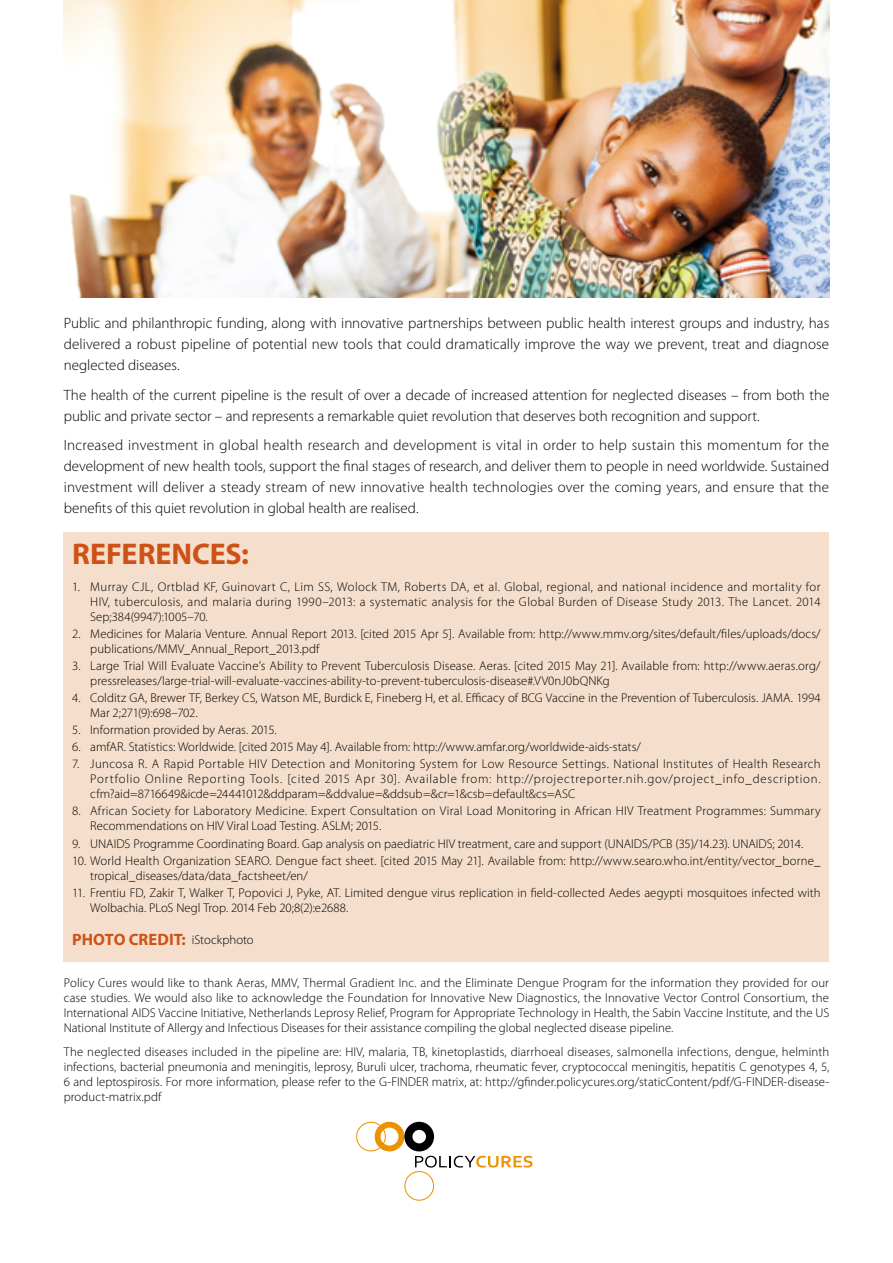
<style>
.page{position:relative;width:893px;height:1263px;background:#fff}
.page>*{position:absolute;margin:0;border:0;box-sizing:border-box;transform-origin:0 0}
.t1{font:700 30px "Myriad Pro";color:#cd5218}
.t2{font:700 16.5px "Myriad Pro";letter-spacing:-.005em;color:#cd5218}
.t3{font:300 15px/21px "Myriad Pro";letter-spacing:-.005em;color:#000;text-align:justify}
.t4{font:300 12.75px/15px "Myriad Pro";letter-spacing:.005em;color:#000}
.s1{font-weight:300;font-size:12.75px;color:#000}
</style>
<div class="page">
<img style="left:64px;top:0;width:765px;height:298px">
<svg style="left:356px;top:1122px;width:176px;height:79px"></svg>
<div style="left:64px;top:533px;width:765px;height:429px;background:#f5decb"></div>
<p class="t3" style="left:64px;top:313px;width:767px">Public and philanthropic funding, along with innovative partnerships between public health interest groups and industry, has delivered a robust pipeline of potential new tools that could dramatically improve the way we prevent, treat and diagnose neglected diseases.</p>
<p class="t3" style="left:64px;top:385px;width:767px">The health of the current pipeline is the result of over a decade of increased attention for neglected diseases – from both the public and private sector – and represents a remarkable quiet revolution that deserves both recognition and support.</p>
<p class="t3" style="left:64px;top:435px;width:767px">Increased investment in global health research and development is vital in order to help sustain this momentum for the development of new health tools, support the final stages of research, and deliver them to people in need worldwide. Sustained investment will deliver a steady stream of new innovative health technologies over the coming years, and ensure that the benefits of this quiet revolution in global health are realised.</p>
<h1 class="t1" style="left:72px;top:537px;width:178px">REFERENCES:</h1>
<p class="t4" style="left:90px;top:579px;width:732px;text-align:justify;text-indent:-18px">1. Murray CJL, Ortblad KF, Guinovart C, Lim SS, Wolock TM, Roberts DA, et al. Global, regional, and national incidence and mortality for HIV, tuberculosis, and malaria during 1990–2013: a systematic analysis for the Global Burden of Disease Study 2013. The Lancet. 2014<br>Sep;384(9947):1005–70.</p>
<p class="t4" style="left:90px;top:626px;width:732px;text-indent:-18px">2. Medicines for Malaria Venture. Annual Report 2013. [cited 2015 Apr 5]. Available from: http://www.mmv.org/sites/default/files/uploads/docs/ publications/MMV_Annual_Report_2013.pdf</p>
<p class="t4" style="left:90px;top:658px;width:732px;text-indent:-18px">3. Large Trial Will Evaluate Vaccine’s Ability to Prevent Tuberculosis Disease. Aeras. [cited 2015 May 21]. Available from: http://www.aeras.org/ pressreleases/large-trial-will-evaluate-vaccines-ability-to-prevent-tuberculosis-disease#.VV0nJ0bQNKg</p>
<p class="t4" style="left:90px;top:690px;width:732px;text-indent:-18px">4. Colditz GA, Brewer TF, Berkey CS, Watson ME, Burdick E, Fineberg H, et al. Efficacy of BCG Vaccine in the Prevention of Tuberculosis. JAMA. 1994<br>Mar 2;271(9):698–702.</p>
<p class="t4" style="left:72px;top:722px;width:206px">5. Information provided by Aeras. 2015.</p>
<p class="t4" style="left:72px;top:740px;width:570px">6. amfAR. Statistics: Worldwide. [cited 2015 May 4]. Available from: http://www.amfar.org/worldwide-aids-stats/</p>
<p class="t4" style="left:90px;top:757px;width:732px;text-align:justify;text-indent:-18px">7. Juncosa R. A Rapid Portable HIV Detection and Monitoring System for Low Resource Settings. National Institutes of Health Research Portfolio Online Reporting Tools. [cited 2015 Apr 30]. Available from: http://projectreporter.nih.gov/project_info_description. cfm?aid=8716649&amp;icde=24441012&amp;ddparam=&amp;ddvalue=&amp;ddsub=&amp;cr=1&amp;csb=default&amp;cs=ASC</p>
<p class="t4" style="left:90px;top:804px;width:732px;text-indent:-18px">8. African Society for Laboratory Medicine. Expert Consultation on Viral Load Monitoring in African HIV Treatment Programmes: Summary<br>Recommendations on HIV Viral Load Testing. ASLM; 2015.</p>
<p class="t4" style="left:72px;top:836px;width:732px">9. UNAIDS Programme Coordinating Board. Gap analysis on paediatric HIV treatment, care and support (UNAIDS/PCB (35)/14.23). UNAIDS; 2014.</p>
<p class="t4" style="left:90px;top:853px;width:732px;text-indent:-18px">10. World Health Organization SEARO. Dengue fact sheet. [cited 2015 May 21]. Available from: http://www.searo.who.int/entity/vector_borne_ tropical_diseases/data/data_factsheet/en/</p>
<p class="t4" style="left:90px;top:885px;width:732px;text-indent:-18px">11. Frentiu FD, Zakir T, Walker T, Popovici J, Pyke, AT. Limited dengue virus replication in field-collected Aedes aegypti mosquitoes infected with<br>Wolbachia. PLoS Negl Trop. 2014 Feb 20;8(2):e2688.</p>
<p class="t2" style="left:72px;top:930px;width:183px">PHOTO CREDIT: <span class="s1">iStockphoto</span></p>
<p class="t4" style="left:64px;top:975px;width:767px;text-align:justify">Policy Cures would like to thank Aeras, MMV, Thermal Gradient Inc. and the Eliminate Dengue Program for the information they provided for our case studies. We would also like to acknowledge the Foundation for Innovative New Diagnostics, the Innovative Vector Control Consortium, the International AIDS Vaccine Initiative, Netherlands Leprosy Relief, Program for Appropriate Technology in Health, the Sabin Vaccine Institute, and the US National Institute of Allergy and Infectious Diseases for their assistance compiling the global neglected disease pipeline.</p>
<p class="t4" style="left:64px;top:1044px;width:767px;text-align:justify">The neglected diseases included in the pipeline are: HIV, malaria, TB, kinetoplastids, diarrhoeal diseases, salmonella infections, dengue, helminth infections, bacterial pneumonia and meningitis, leprosy, Buruli ulcer, trachoma, rheumatic fever, cryptococcal meningitis, hepatitis C genotypes 4, 5, 6 and leptospirosis. For more information, please refer to the G-FINDER matrix, at: http://gfinder.policycures.org/staticContent/pdf/G-FINDER-disease&shy;product-matrix.pdf</p>
</div>
